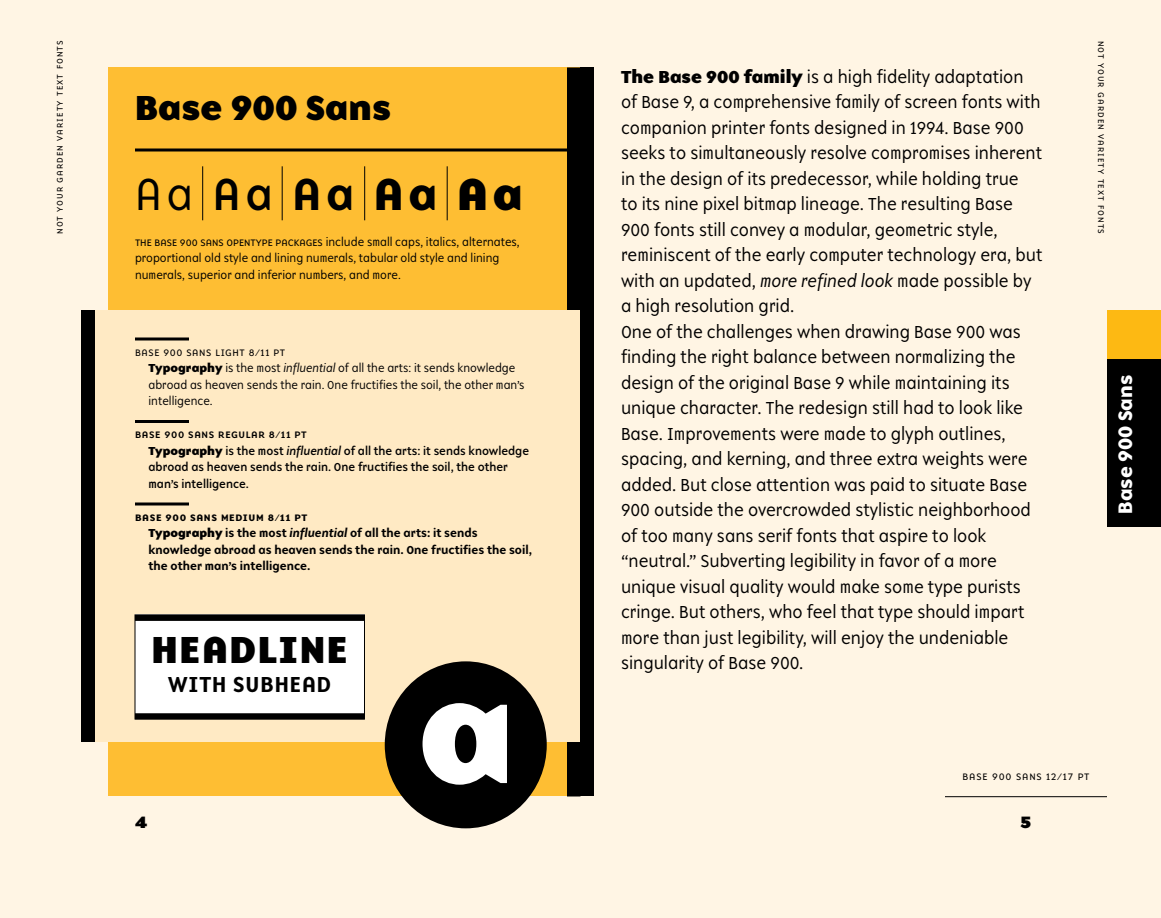
<style>
.page{position:relative;width:1161px;height:918px;background:#fff}
.page>*{position:absolute;margin:0;border:0;box-sizing:border-box;transform-origin:0 0}
.t1{font:800 150px "Base 900 Sans OT";color:#fff}
.t2{font:300 46.5px "Base 900 Sans OT";color:#000}
.t3{font:800 39px "Base 900 Sans OT";letter-spacing:.04em;color:#000}
.t4{font:800 36px "Base 900 Sans OT";color:#000}
.t5{font:500 22.5px "Base 900 Sans OT";letter-spacing:.04em;color:#000}
.t6{font:800 21px "Base 900 Sans OT";color:#000}
.t7{font:700 20.25px "Base 900 Sans OT";color:#fff}
.t8{font:300 18px/25.5px "Base 900 Sans OT";color:#000}
.t9{font:300 12px/16.5px "Base 900 Sans OT";color:#000}
.t10{font:12px/16.5px "Base 900 Sans OT";color:#000}
.t11{font:500 12px/16.5px "Base 900 Sans OT";color:#000}
.t12{font:300 12px "Base 900 Sans OT";letter-spacing:.07em;color:#000}
.t13{font:300 10.5px "Base 900 Sans OT";letter-spacing:.1em;color:#000}
.s1{font-weight:400}
.s2{font-weight:500}
.s3{font-weight:700}
.s4{font-weight:800}
.s5{font-style:italic}
</style>
<div class="page">
<div style="left:580px;top:0;width:581px;height:918px;background:#fff5e4"></div>
<div style="left:0;top:0;width:580px;height:918px;background:#fff5e4"></div>
<hr style="left:945px;top:796px;width:162px;height:1px;background:#000">
<div style="left:108px;top:68px;width:472px;height:728px;background:#febe33"></div>
<div style="left:568px;top:68px;width:12px;height:728px;background:#000"></div>
<div style="left:567px;top:68px;width:13px;height:728px;border:2px solid #000"></div>
<div style="left:580px;top:68px;width:14px;height:728px;background:#000"></div>
<div style="left:94px;top:310px;width:486px;height:432px;background:#ffeac4"></div>
<svg style="left:135px;top:148px;width:432px;height:4px"></svg>
<hr style="left:202px;top:166px;width:1px;height:54px;background:#000">
<hr style="left:282px;top:166px;width:1px;height:54px;background:#000">
<hr style="left:364px;top:166px;width:1px;height:54px;background:#000">
<hr style="left:447px;top:166px;width:1px;height:54px;background:#000">
<hr style="left:135px;top:338px;width:54px;height:2px;background:#000">
<hr style="left:135px;top:420px;width:54px;height:3px;background:#000">
<svg style="left:135px;top:502px;width:54px;height:4px"></svg>
<div style="left:385px;top:661px;width:162px;height:167px;background:#000;border-radius:50%"></div>
<div style="left:81px;top:310px;width:13px;height:432px;background:#000"></div>
<div style="left:135px;top:615px;width:229px;height:104px;background:#fff"></div>
<div style="left:135px;top:615px;width:229px;height:6px;background:#000"></div>
<div style="left:135px;top:713px;width:229px;height:6px;background:#000"></div>
<div style="left:1107px;top:358px;width:54px;height:168px;background:#000"></div>
<div style="left:1107px;top:310px;width:54px;height:49px;background:#fdb913"></div>
<p class="t13" style="left:54px;top:234px;width:195px;rotate:-90deg">not your garden variety text fonts</p>
<h3 class="t4" style="left:135px;top:89px;width:258px">Base 900 Sans</h3>
<h2 class="t2" style="left:135px;top:171px;width:389px">Aa <span class="s1">Aa</span> <span class="s2">Aa</span> <span class="s3">Aa</span> <span class="s4">Aa</span></h2>
<p class="t9" style="left:135px;top:234px;width:386px">The Base 900 sans OpenType packages include small caps, italics, alternates, proportional old style and lining numerals, tabular old style and lining numerals, superior and inferior numbers, and more.</p>
<p class="t9" style="left:148px;top:344px;width:378px;text-indent:-14px">base 900 sans light 8/11 pt<br><span class="s4">Typography</span> is the most <span class="s5">influential</span> of all the arts: it sends knowledge abroad as heaven sends the rain. One fructifies the soil, the other man’s intelligence.</p>
<p class="t10" style="left:148px;top:426px;width:382px;text-indent:-14px">base 900 sans Regular 8/11 pt<br><span class="s4">Typography</span> is the most <span class="s5">influential</span> of all the arts: it sends knowledge abroad as heaven sends the rain. One fructifies the soil, the other man’s intelligence.</p>
<p class="t11" style="left:148px;top:509px;width:385px;text-indent:-14px">base 900 sans medium 8/11 pt<br><span class="s4">Typography</span> is the most <span class="s5">influential</span> of all the arts: it sends knowledge abroad as heaven sends the rain. One fructifies the soil, the other man’s intelligence.</p>
<h3 class="t3" style="left:152px;top:630px;width:198px">HEADLINE</h3>
<p class="t5" style="left:168px;top:673px;width:165px">WITH SUBHEAD</p>
<p class="t6" style="left:135px;top:810px;width:14px">4</p>
<h1 class="t1" style="left:418px;top:656px;width:99px">a</h1>
<p class="t8" style="left:621px;top:64px;width:423px"><span class="s4">The Base 900 family</span> is a high fidelity adaptation of Base 9, a comprehensive family of screen fonts with companion printer fonts designed in 1994. Base 900 seeks to simultaneously resolve compromises inherent in the design of its predecessor, while holding true<br>to its nine pixel bitmap lineage. The resulting Base 900 fonts still convey a modular, geometric style, reminiscent of the early computer technology era, but with an updated, <span class="s5">more refined look</span> made possible by a high resolution grid.<br>One of the challenges when drawing Base 900 was finding the right balance between normalizing the design of the original Base 9 while maintaining its unique character. The redesign still had to look like Base. Improvements were made to glyph outlines, spacing, and kerning, and three extra weights were added. But close attention was paid to situate Base 900 outside the overcrowded stylistic neighborhood of too many sans serif fonts that aspire to look “neutral.” Subverting legibility in favor of a more unique visual quality would make some type purists cringe. But others, who feel that type should impart more than just legibility, will enjoy the undeniable singularity of Base 900.</p>
<p class="t13" style="left:1107px;top:40px;width:195px;rotate:90deg">not your garden variety text fonts</p>
<p class="t7" style="left:1115px;top:514px;width:141px;rotate:-90deg">Base 900 Sans</p>
<p class="t12" style="left:962px;top:769px;width:129px">base 900 sans 12/17 pt</p>
<p class="t6" style="left:1021px;top:810px;width:12px">5</p>
</div>
